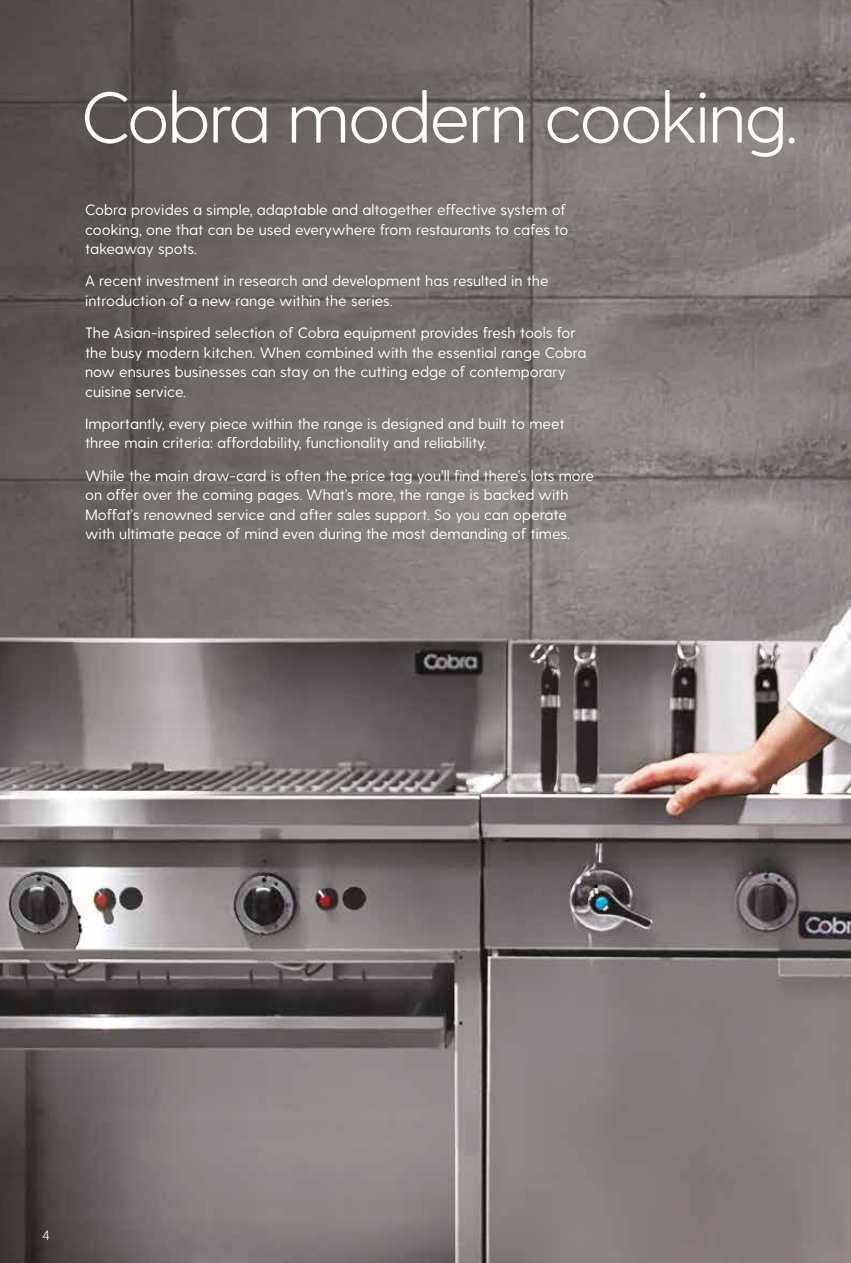
<style>
.page{position:relative;width:851px;height:1263px;background:#fff}
.page>*{position:absolute;margin:0;border:0;box-sizing:border-box;transform-origin:0 0}
.t1{font:300 72px "Greycliff CF";letter-spacing:-.03em;color:#fff}
.t2{font:15px/19.5px "Greycliff CF";color:#fff}
.t3{font:300 13.5px "Greycliff CF";color:#fff}
</style>
<div class="page">
<img style="left:0;top:0;width:850px;height:1263px">
<h1 class="t1" style="left:81px;top:75px;width:718px">Cobra modern cooking.</h1>
<p class="t2" style="left:85px;top:200px;width:484px">Cobra provides a simple, adaptable and altogether effective system of cooking, one that can be used everywhere from restaurants to cafes to takeaway spots.</p>
<p class="t2" style="left:85px;top:272px;width:465px">A recent investment in research and development has resulted in the introduction of a new range within the series.</p>
<p class="t2" style="left:85px;top:323px;width:503px">The Asian-inspired selection of Cobra equipment provides fresh tools for the busy modern kitchen. When combined with the essential range Cobra now ensures businesses can stay on the cutting edge of contemporary cuisine service.</p>
<p class="t2" style="left:85px;top:414px;width:481px">Importantly, every piece within the range is designed and built to meet three main criteria: affordability, functionality and reliability.</p>
<p class="t2" style="left:85px;top:466px;width:510px">While the main draw-card is often the price tag you’ll find there’s lots more on offer over the coming pages. What’s more, the range is backed with Moffat’s renowned service and after sales support. So you can operate with ultimate peace of mind even during the most demanding of times.</p>
<p class="t3" style="left:43px;top:1227px;width:9px">4</p>
</div>
